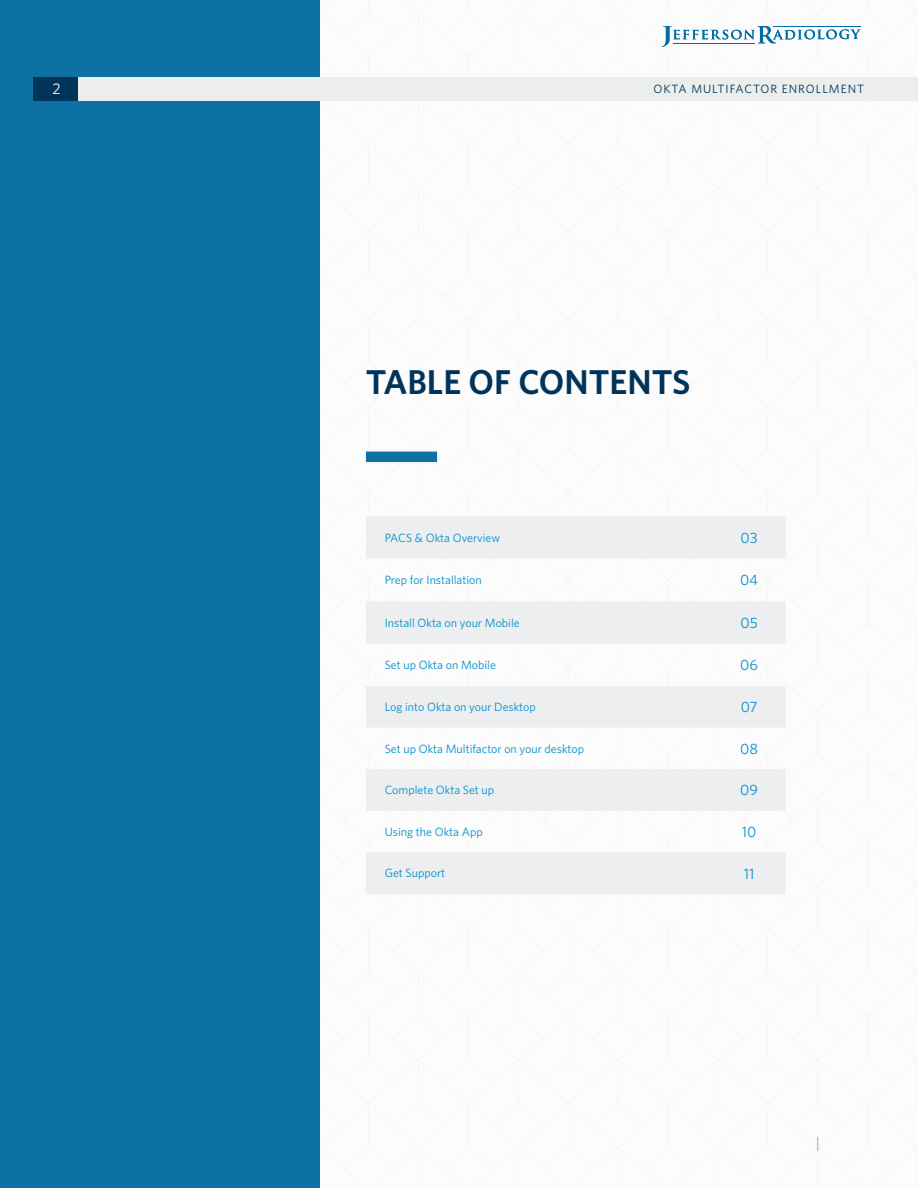
<style>
.page{position:relative;width:918px;height:1188px;background:#fff}
.page>*{position:absolute;margin:0;border:0;box-sizing:border-box;transform-origin:0 0}
.t1{font:600 34.5px "Whitney";color:#00345a}
.t2{font:15.3px "Whitney";color:#fff}
.t3{font:15px "Whitney";color:#008fcb}
.t4{font:12px "Whitney";color:#008fcb}
.t5{font:12px "Whitney";letter-spacing:.08em;color:#00345a}
</style>
<div class="page">
<div style="left:0;top:0;width:319px;height:1188px;background:#0d71a4"></div>
<svg style="left:662px;top:26px;width:199px;height:21px"></svg>
<hr style="left:673px;top:43px;width:81px;height:1px;background:#006da4">
<hr style="left:773px;top:26px;width:88px;height:1px;background:#006da4">
<div style="left:78px;top:77px;width:840px;height:23px;background:#eceded"></div>
<div style="left:34px;top:77px;width:44px;height:23px;background:#00345a"></div>
<svg style="left:366px;top:516px;width:420px;height:378px;fill:#edeeef"></svg>
<div style="left:366px;top:452px;width:71px;height:10px;background:#0d71a4"></div>
<svg style="left:817px;top:1137px;width:1px;height:14px"></svg>
<p class="t2" style="left:53px;top:80px;width:10px">2</p>
<p class="t5" style="left:653px;top:82px;width:212px">OKTA MULTIFACTOR ENROLLMENT</p>
<h1 class="t1" style="left:366px;top:361px;width:326px">TABLE OF CONTENTS</h1>
<p class="t4" style="left:385px;top:530px;width:117px">PACS &amp; Okta Overview</p>
<p class="t3" style="left:741px;top:529px;width:18px">03</p>
<p class="t4" style="left:385px;top:573px;width:99px">Prep for Installation</p>
<p class="t3" style="left:740px;top:571px;width:20px">04</p>
<p class="t4" style="left:385px;top:616px;width:137px">Install Okta on your Mobile</p>
<p class="t3" style="left:741px;top:614px;width:19px">05</p>
<p class="t4" style="left:385px;top:658px;width:113px">Set up Okta on Mobile</p>
<p class="t3" style="left:740px;top:656px;width:19px">06</p>
<p class="t4" style="left:385px;top:700px;width:153px">Log into Okta on your Desktop</p>
<p class="t3" style="left:741px;top:698px;width:18px">07</p>
<p class="t4" style="left:385px;top:741px;width:201px">Set up Okta Multifactor on your desktop</p>
<p class="t3" style="left:740px;top:740px;width:19px">08</p>
<p class="t4" style="left:385px;top:783px;width:111px">Complete Okta Set up</p>
<p class="t3" style="left:740px;top:781px;width:19px">09</p>
<p class="t4" style="left:385px;top:825px;width:100px">Using the Okta App</p>
<p class="t3" style="left:742px;top:823px;width:16px">10</p>
<p class="t4" style="left:385px;top:866px;width:62px">Get Support</p>
<p class="t3" style="left:744px;top:864px;width:12px">11</p>
</div>
